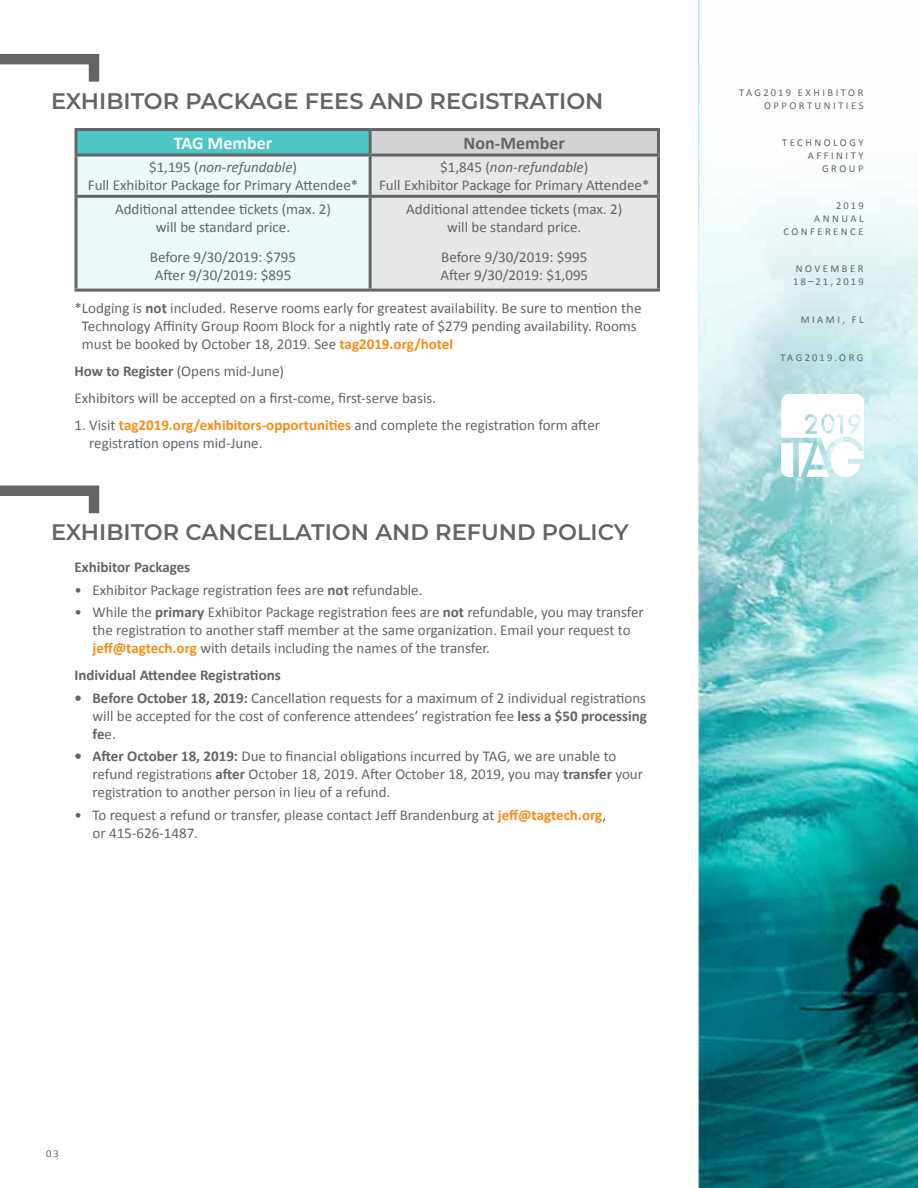
<style>
.page{position:relative;width:918px;height:1188px;background:#fff}
.page>*{position:absolute;margin:0;border:0;box-sizing:border-box;transform-origin:0 0}
.t1{font:600 22.5px "Montserrat";color:#636466}
.t2{font:700 18px "Calibri";color:#636466}
.t3{font:700 18px "Calibri";color:#fff}
.t4{font:15px/18px "Calibri";color:#636466}
.t5{font:700 15px "Calibri";color:#636466}
.t6{font:10.5px/12.6px "Calibri";letter-spacing:.24em;color:#636466;text-align:right}
.t7{font:10.5px "Calibri";letter-spacing:.21em;color:#636466}
.s1{font-style:italic}
.s2{font-weight:700}
.s3{font-weight:700;color:#f58c16}
</style>
<div class="page">
<img style="left:699px;top:0;width:219px;height:1188px">
<svg style="left:0;top:485px;width:100px;height:29px"></svg>
<svg style="left:0;top:53px;width:100px;height:29px"></svg>
<div style="left:76px;top:130px;width:294px;height:25px;background:#4bc7c7"></div>
<div style="left:370px;top:130px;width:288px;height:25px;background:#d1d3d4"></div>
<svg style="left:78px;top:157px;width:579px;height:132px;background:#e9eff0"></svg>
<hr style="left:75px;top:128px;width:295px;height:3px;background:#636466">
<hr style="left:75px;top:131px;width:3px;height:23px;background:#636466">
<hr style="left:370px;top:128px;width:290px;height:3px;background:#636466">
<hr style="left:369px;top:131px;width:3px;height:23px;background:#636466">
<hr style="left:657px;top:131px;width:3px;height:23px;background:#636466">
<hr style="left:75px;top:154px;width:295px;height:3px;background:#636466">
<hr style="left:75px;top:157px;width:3px;height:38px;background:#636466">
<hr style="left:370px;top:154px;width:290px;height:3px;background:#636466">
<hr style="left:369px;top:157px;width:3px;height:38px;background:#636466">
<hr style="left:657px;top:157px;width:3px;height:38px;background:#636466">
<hr style="left:75px;top:195px;width:295px;height:3px;background:#636466">
<hr style="left:75px;top:198px;width:3px;height:91px;background:#636466">
<hr style="left:370px;top:195px;width:290px;height:3px;background:#636466">
<hr style="left:369px;top:198px;width:3px;height:91px;background:#636466">
<hr style="left:657px;top:198px;width:3px;height:91px;background:#636466">
<hr style="left:75px;top:289px;width:295px;height:3px;background:#636466">
<hr style="left:370px;top:289px;width:290px;height:3px;background:#636466">
<svg style="left:781px;top:394px;width:83px;height:83px"></svg>
<h1 class="t1" style="left:51px;top:85px;width:554px">EXHIBITOR PACKAGE FEES AND REGISTRATION</h1>
<p class="t3" style="left:174px;top:132px;width:100px">TAG Member</p>
<p class="t2" style="left:464px;top:132px;width:103px">Non-Member</p>
<p class="t4" style="left:88px;top:158px;width:272px;text-align:center">$1,195 (<span class="s1">non-refundable</span>)<br>Full Exhibitor Package for Primary Attendee*</p>
<p class="t4" style="left:379px;top:158px;width:272px;text-align:center">$1,845 (<span class="s1">non-refundable</span>)<br>Full Exhibitor Package for Primary Attendee*</p>
<p class="t4" style="left:115px;top:200px;width:218px;text-align:center">Additional attendee tickets (max. 2) will be standard price.</p>
<p class="t4" style="left:150px;top:248px;width:148px;text-align:center">Before 9/30/2019: $795<br>After 9/30/2019: $895</p>
<p class="t4" style="left:406px;top:200px;width:218px;text-align:center">Additional attendee tickets (max. 2) will be standard price.</p>
<p class="t4" style="left:440px;top:248px;width:149px">Before 9/30/2019: $995<br>After 9/30/2019: $1,095</p>
<p class="t4" style="left:82px;top:299px;width:561px;text-indent:-7px">*Lodging is <span class="s2">not</span> included. Reserve rooms early for greatest availability. Be sure to mention the<br>Technology Affinity Group Room Block for a nightly rate of $279 pending availability. Rooms must be booked by October 18, 2019. See <span class="s3">tag2019.org/hotel</span></p>
<p class="t4" style="left:74px;top:357px;width:363px;line-height:27px"><span class="s2">How to Register</span> (Opens mid-June)<br>Exhibitors will be accepted on a first-come, first-serve basis.</p>
<p class="t4" style="left:89px;top:416px;width:512px;text-indent:-15px">1. Visit <span class="s3">tag2019.org/exhibitors-opportunities</span> and complete the registration form after registration opens mid-June.</p>
<h1 class="t1" style="left:51px;top:516px;width:579px">EXHIBITOR CANCELLATION AND REFUND POLICY</h1>
<p class="t5" style="left:75px;top:558px;width:117px">Exhibitor Packages</p>
<p class="t4" style="left:75px;top:581px;width:350px">• Exhibitor Package registration fees are <span class="s2">not</span> refundable.</p>
<p class="t4" style="left:93px;top:603px;width:553px;text-indent:-18px">• While the <span class="s2">primary</span> Exhibitor Package registration fees are <span class="s2">not</span> refundable, you may transfer the registration to another staff member at the same organization. Email your request to <span class="s3">jeff@tagtech.org</span> with details including the names of the transfer.</p>
<p class="t5" style="left:75px;top:666px;width:208px">Individual Attendee Registrations</p>
<p class="t4" style="left:93px;top:689px;width:556px;text-align:justify;text-indent:-18px"><span class="s2">• Before October 18, 2019:</span> Cancellation requests for a maximum of 2 individual registrations will be accepted for the cost of conference attendees’ registration fee <span class="s2">less a $50 processing fe</span>e.</p>
<p class="t4" style="left:93px;top:747px;width:552px;text-indent:-18px"><span class="s2">• After October 18, 2019:</span> Due to financial obligations incurred by TAG, we are unable to refund registrations <span class="s2">after</span> October 18, 2019. After October 18, 2019, you may <span class="s2">transfer</span> your registration to another person in lieu of a refund.</p>
<p class="t4" style="left:93px;top:806px;width:515px;text-indent:-18px">• To request a refund or transfer, please contact Jeff Brandenburg at <span class="s3">jeff@tagtech.org</span>, or 415-626-1487.</p>
<p class="t6" style="left:739px;top:86px;width:126px">TAG2019 EXHIBITOR<br>OPPORTUNITIES</p>
<p class="t6" style="left:782px;top:137px;width:83px">TECHNOLOGY<br>AFFINITY<br>GROUP</p>
<p class="t6" style="left:783px;top:200px;width:82px">2019<br>ANNUAL<br>CONFERENCE</p>
<p class="t6" style="left:793px;top:263px;width:72px;text-align:left">NOVEMBER<br>18–21,2019</p>
<p class="t6" style="left:801px;top:313px;width:64px">MIAMI, FL</p>
<p class="t7" style="left:781px;top:351px;width:84px">TAG2019.ORG</p>
<p class="t6" style="left:46px;top:1148px;width:14px">03</p>
</div>
